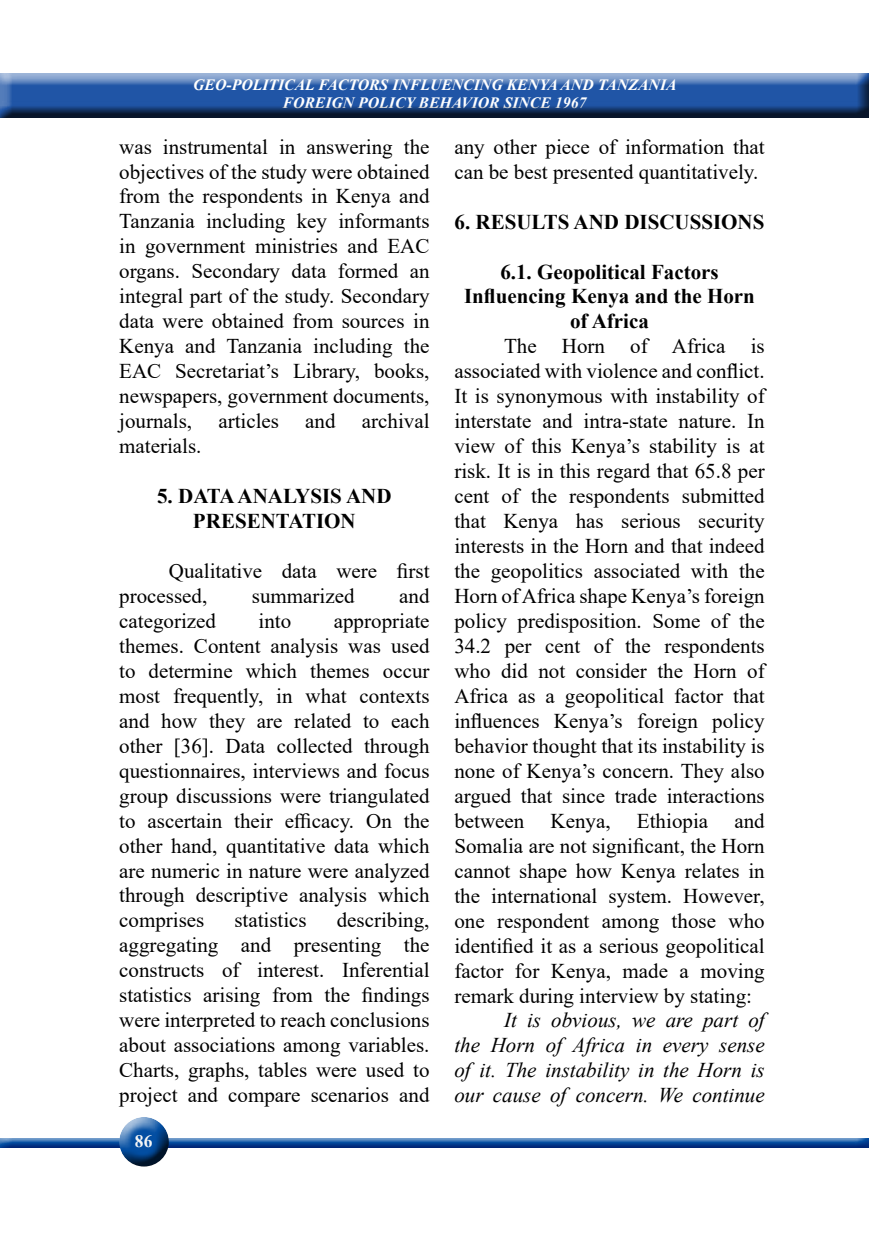
<style>
.page{position:relative;width:869px;height:1241px;background:#fff}
.page>*{position:absolute;margin:0;border:0;box-sizing:border-box;transform-origin:0 0}
.t1{font:21px/25px "Times New Roman";color:#000;text-align:justify}
.t2{font:700 21px/25px "Times New Roman";color:#000;text-align:center}
.t3{font:italic 21px/25px "Times New Roman";color:#000;text-align:justify}
.t4{font:700 17.5px "Times New Roman";color:#f5f6f6}
.t5{font:italic 700 15.75px/17.5px "Times New Roman";color:#fff;text-align:center}
</style>
<div class="page">
<div style="left:0;top:73px;width:868px;height:47px;background:#000;opacity:.75"></div>
<div style="left:0;top:1136px;width:868px;height:14px;background:#034ea2;opacity:.75"></div>
<div style="left:106px;top:1113px;width:69px;height:48px;background:#fff;opacity:.75"></div>
<div style="left:112px;top:1121px;width:70px;height:45px;background:#000;opacity:.75"></div>
<p class="t5" style="left:193px;top:76px;width:484px">GEO-POLITICAL FACTORS INFLUENCING KENYA AND TANZANIA<br>FOREIGN POLICY BEHAVIOR SINCE 1967</p>
<p class="t1" style="left:119px;top:133px;width:312px">was instrumental in answering the objectives of the study were obtained from the respondents in Kenya and Tanzania including key informants in government ministries and EAC organs. Secondary data formed an integral part of the study. Secondary data were obtained from sources in Kenya and Tanzania including the EAC Secretariat’s Library, books, newspapers, government documents, journals, articles and archival materials.</p>
<p class="t2" style="left:157px;top:483px;width:236px">5. DATA ANALYSIS AND<br>PRESENTATION</p>
<p class="t1" style="left:119px;top:557px;width:312px;text-indent:50px">Qualitative data were first processed,</p>
<p class="t1" style="left:252px;top:582px;width:104px">summarized</p>
<p class="t1" style="left:399px;top:582px;width:32px">and</p>
<p class="t1" style="left:119px;top:607px;width:312px;text-indent:214px">appropriate themes. Content analysis was used to determine which themes occur most frequently, in what contexts and how they are related to each other [36]. Data collected through questionnaires, interviews and focus group discussions were triangulated to ascertain their efficacy. On the other hand, quantitative data which are numeric in nature were analyzed through descriptive analysis which comprises</p>
<p class="t1" style="left:119px;top:607px;width:98px">categorized</p>
<p class="t1" style="left:258px;top:607px;width:34px">into</p>
<p class="t1" style="left:119px;top:907px;width:312px;text-indent:217px">describing, aggregating and presenting the constructs of interest. Inferential statistics arising from the findings were interpreted to reach conclusions about associations among variables.<br>Charts, graphs, tables were used to project and compare scenarios and</p>
<p class="t1" style="left:234px;top:907px;width:74px">statistics</p>
<p class="t4" style="left:135px;top:1128px;width:19px">86</p>
<p class="t1" style="left:454px;top:133px;width:312px">any other piece of information that can be best presented quantitatively.</p>
<p class="t2" style="left:454px;top:208px;width:311px">6. RESULTS AND DISCUSSIONS</p>
<p class="t2" style="left:464px;top:258px;width:292px">6.1. Geopolitical Factors<br>Influencing Kenya and the Horn of Africa</p>
<p class="t1" style="left:454px;top:333px;width:312px;text-indent:50px">The Horn of Africa is associated with violence and conflict.<br>It is synonymous with instability of interstate and intra-state nature. In view of this Kenya’s stability is at risk. It is in this regard that 65.8 per cent of the respondents submitted that Kenya has serious security interests in the Horn and that indeed the geopolitics associated with the Horn of Africa shape Kenya’s foreign policy predisposition. Some of the 34.2 per cent of the respondents who did not consider the Horn of Africa as a geopolitical factor that influences Kenya’s foreign policy behavior thought that its instability is none of Kenya’s concern. They also argued that since trade interactions between Kenya, Ethiopia and Somalia are not significant, the Horn cannot shape how Kenya relates in the international system. However, one respondent among those who identified it as a serious geopolitical factor for Kenya, made a moving remark during interview by stating:</p>
<p class="t3" style="left:454px;top:1007px;width:312px;text-indent:50px">It is obvious, we are part of the Horn of Africa in every sense of it. The instability in the Horn is our cause of concern. We continue</p>
</div>
